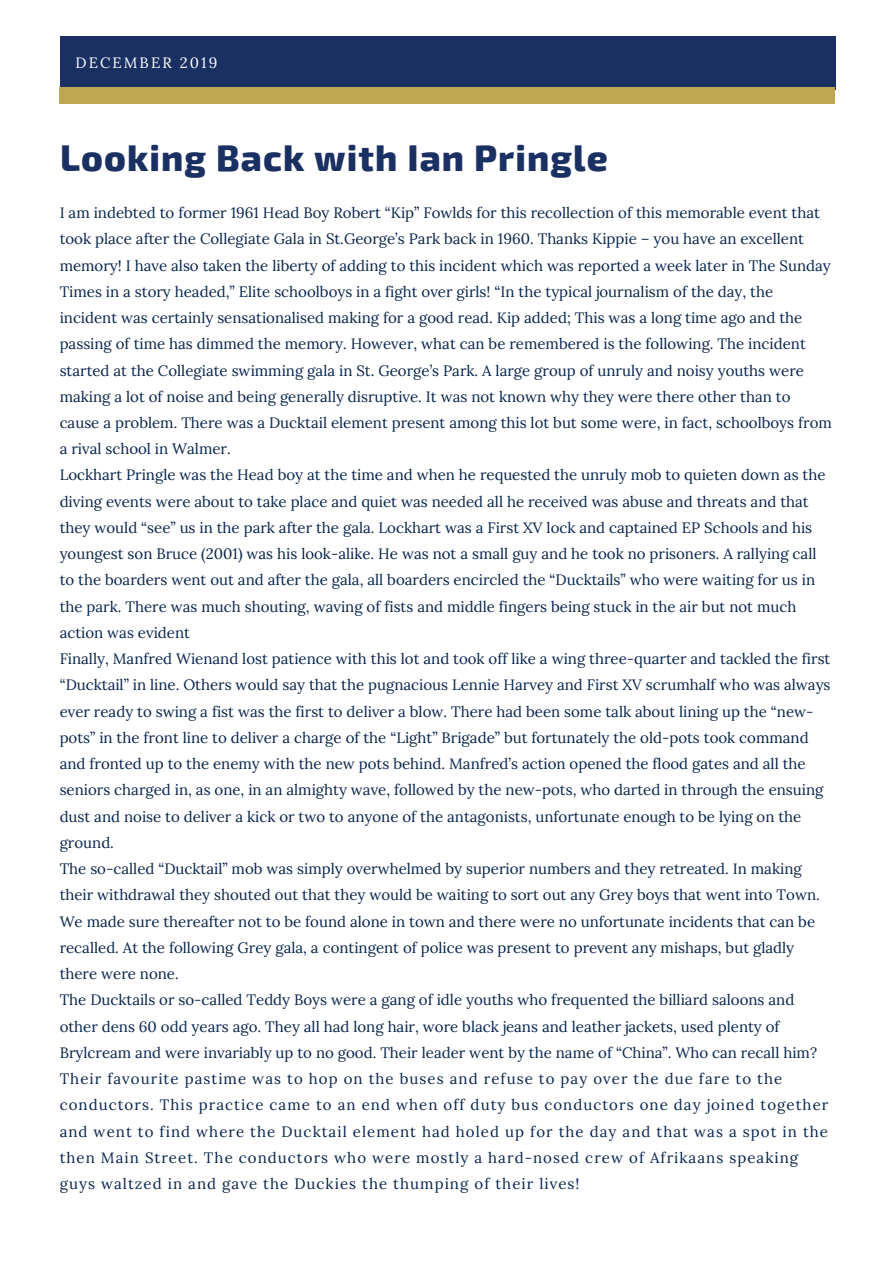
<style>
.page{position:relative;width:894px;height:1264px;background:#fff}
.page>*{position:absolute;margin:0;border:0;box-sizing:border-box;transform-origin:0 0}
.t1{font:800 36.45px "Exo 2";letter-spacing:.03em;color:#1b3062}
.t2{font:15px/26.2px "Lora";color:#07234b}
.t3{font:14.85px "Lora";letter-spacing:.14em;color:#fff}
</style>
<div class="page">
<div style="left:60px;top:37px;width:775px;height:53px;background:#1b3062"></div>
<div style="left:60px;top:87px;width:774px;height:16px;background:#bea652"></div>
<p class="t3" style="left:75px;top:53px;width:143px">DECEMBER 2019</p>
<h1 class="t1" style="left:60px;top:134px;width:549px">Looking Back with Ian Pringle</h1>
<p class="t2" style="left:60px;top:199px;width:773px">I am indebted to former 1961 Head Boy Robert “Kip” Fowlds for this recollection of this memorable event that took place after the Collegiate Gala in St.George’s Park back in 1960. Thanks Kippie – you have an excellent memory! I have also taken the liberty of adding to this incident which was reported a week later in The Sunday Times in a story headed,” Elite schoolboys in a fight over girls! “In the typical journalism of the day, the incident was certainly sensationalised making for a good read. Kip added; This was a long time ago and the passing of time has dimmed the memory. However, what can be remembered is the following. The incident started at the Collegiate swimming gala in St. George’s Park. A large group of unruly and noisy youths were making a lot of noise and being generally disruptive. It was not known why they were there other than to cause a problem. There was a Ducktail element present among this lot but some were, in fact, schoolboys from a rival school in Walmer.<br>Lockhart Pringle was the Head boy at the time and when he requested the unruly mob to quieten down as the diving events were about to take place and quiet was needed all he received was abuse and threats and that they would “see” us in the park after the gala. Lockhart was a First XV lock and captained EP Schools and his youngest son Bruce (2001) was his look-alike. He was not a small guy and he took no prisoners. A rallying call to the boarders went out and after the gala, all boarders encircled the “Ducktails” who were waiting for us in the park. There was much shouting, waving of fists and middle fingers being stuck in the air but not much action was evident<br>Finally, Manfred Wienand lost patience with this lot and took off like a wing three-quarter and tackled the first “Ducktail” in line. Others would say that the pugnacious Lennie Harvey and First XV scrumhalf who was always ever ready to swing a fist was the first to deliver a blow. There had been some talk about lining up the “new&shy;pots” in the front line to deliver a charge of the “Light” Brigade” but fortunately the old-pots took command and fronted up to the enemy with the new pots behind. Manfred’s action opened the flood gates and all the seniors charged in, as one, in an almighty wave, followed by the new-pots, who darted in through the ensuing dust and noise to deliver a kick or two to anyone of the antagonists, unfortunate enough to be lying on the ground.<br>The so-called “Ducktail” mob was simply overwhelmed by superior numbers and they retreated. In making their withdrawal they shouted out that they would be waiting to sort out any Grey boys that went into Town.<br>We made sure thereafter not to be found alone in town and there were no unfortunate incidents that can be recalled. At the following Grey gala, a contingent of police was present to prevent any mishaps, but gladly there were none.<br>The Ducktails or so-called Teddy Boys were a gang of idle youths who frequented the billiard saloons and other dens 60 odd years ago. They all had long hair, wore black jeans and leather jackets, used plenty of Brylcream and were invariably up to no good. Their leader went by the name of “China”. Who can recall him?<br>Their favourite pastime was to hop on the buses and refuse to pay over the due fare to the conductors. This practice came to an end when off duty bus conductors one day joined together and went to find where the Ducktail element had holed up for the day and that was a spot in the then Main Street. The conductors who were mostly a hard-nosed crew of Afrikaans speaking guys waltzed in and gave the Duckies the thumping of their lives!</p>
</div>
